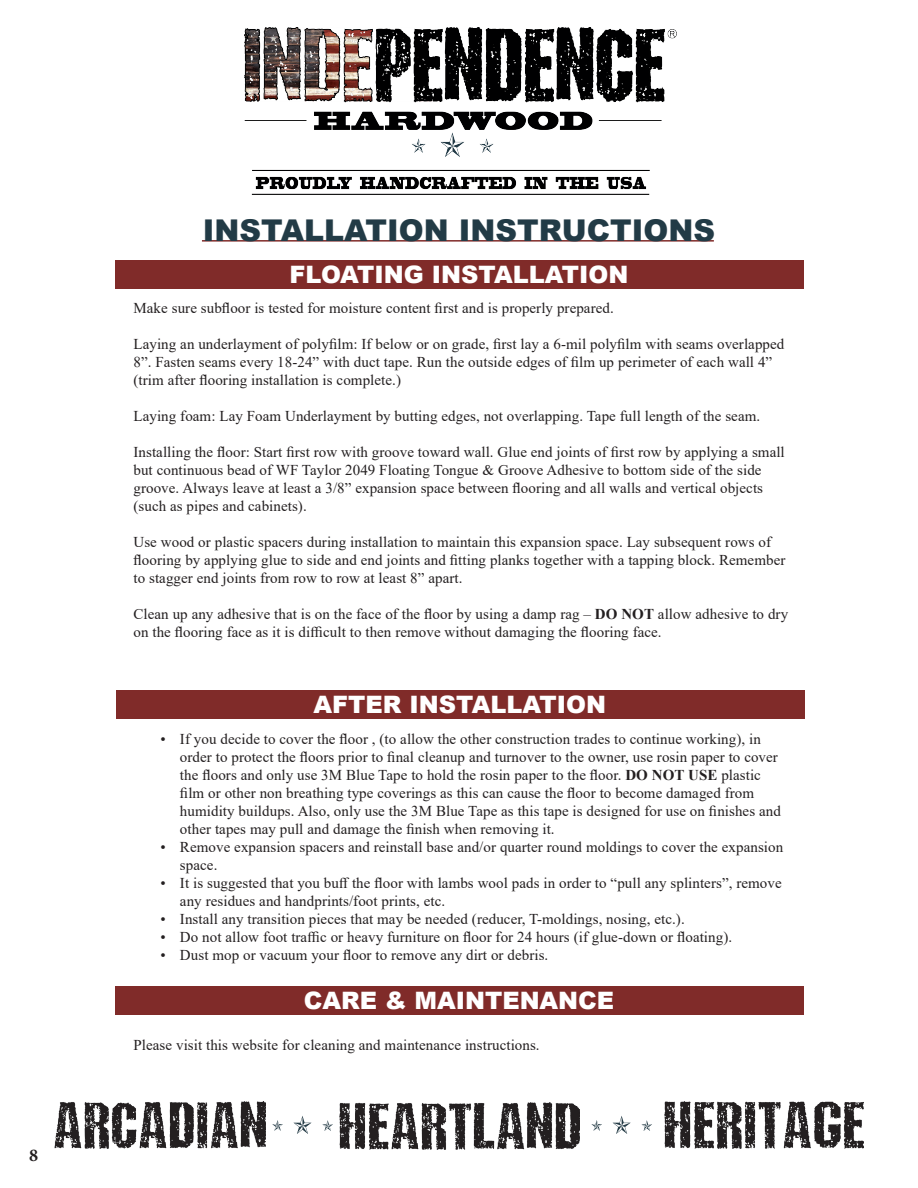
<style>
.page{position:relative;width:918px;height:1188px;background:#fff}
.page>*{position:absolute;margin:0;border:0;box-sizing:border-box;transform-origin:0 0}
.t1{font:900 30px "Arial";color:#223b46}
.t2{font:900 24px "Arial";color:#fff}
.t3{font:700 18px "Minion Pro";color:#231f20}
.t4{font:15px/18px "Times New Roman";letter-spacing:.005em;color:#231f20}
.s1{font-weight:700}
</style>
<div class="page">
<hr style="left:202px;top:240px;width:512px;height:2px;background:#802b29">
<img style="left:244px;top:28px;width:433px;height:166px">
<svg style="left:293px;top:1116px;width:19px;height:18px"></svg>
<svg style="left:322px;top:1120px;width:11px;height:11px"></svg>
<svg style="left:272px;top:1120px;width:11px;height:11px"></svg>
<img style="left:54px;top:1101px;width:211px;height:47px">
<img style="left:664px;top:1102px;width:199px;height:46px">
<img style="left:340px;top:1103px;width:239px;height:47px">
<svg style="left:613px;top:1116px;width:18px;height:18px"></svg>
<svg style="left:641px;top:1120px;width:11px;height:11px"></svg>
<svg style="left:591px;top:1120px;width:11px;height:11px"></svg>
<div style="left:115px;top:261px;width:689px;height:28px;background:#802b29"></div>
<div style="left:116px;top:690px;width:689px;height:28px;background:#802b29"></div>
<div style="left:115px;top:987px;width:689px;height:28px;background:#802b29"></div>
<p class="t3" style="left:29px;top:1143px;width:10px">8</p>
<h1 class="t1" style="left:203px;top:209px;width:514px">INSTALLATION INSTRUCTIONS</h1>
<p class="t2" style="left:289px;top:257px;width:341px">FLOATING INSTALLATION</p>
<p class="t4" style="left:133px;top:299px;width:482px">Make sure subfloor is tested for moisture content first and is properly prepared.</p>
<p class="t4" style="left:133px;top:335px;width:652px">Laying an underlayment of polyfilm: If below or on grade, first lay a 6-mil polyfilm with seams overlapped</p>
<p class="t4" style="left:133px;top:353px;width:640px">8”. Fasten seams every 18-24” with duct tape. Run the outside edges of film up perimeter of each wall 4” (trim after flooring installation is complete.)</p>
<p class="t4" style="left:133px;top:407px;width:628px">Laying foam: Lay Foam Underlayment by butting edges, not overlapping. Tape full length of the seam.</p>
<p class="t4" style="left:133px;top:443px;width:653px">Installing the floor: Start first row with groove toward wall. Glue end joints of first row by applying a small</p>
<p class="t4" style="left:133px;top:461px;width:631px;text-align:justify">but continuous bead of WF Taylor 2049 Floating Tongue &amp; Groove Adhesive to bottom side of the side groove. Always leave at least a 3/8” expansion space between flooring and all walls and vertical objects (such as pipes and cabinets).</p>
<p class="t4" style="left:133px;top:533px;width:653px">Use wood or plastic spacers during installation to maintain this expansion space. Lay subsequent rows of flooring by applying glue to side and end joints and fitting planks together with a tapping block. Remember to stagger end joints from row to row at least 8” apart.</p>
<p class="t4" style="left:133px;top:605px;width:656px">Clean up any adhesive that is on the face of the floor by using a damp rag – <span class="s1">DO NOT</span> allow adhesive to dry on the flooring face as it is difficult to then remove without damaging the flooring face.</p>
<p class="t2" style="left:313px;top:687px;width:294px">AFTER INSTALLATION</p>
<p class="t4" style="left:180px;top:730px;width:602px;text-indent:-20px">• If you decide to cover the floor , (to allow the other construction trades to continue working), in order to protect the floors prior to final cleanup and turnover to the owner, use rosin paper to cover the floors and only use 3M Blue Tape to hold the rosin paper to the floor. <span class="s1">DO NOT USE</span> plastic film or other non breathing type coverings as this can cause the floor to become damaged from humidity buildups. Also, only use the 3M Blue Tape as this tape is designed for use on finishes and other tapes may pull and damage the finish when removing it.</p>
<p class="t4" style="left:180px;top:838px;width:605px;text-indent:-20px">• Remove expansion spacers and reinstall base and/or quarter round moldings to cover the expansion space.</p>
<p class="t4" style="left:180px;top:874px;width:603px;text-indent:-20px">• It is suggested that you buff the floor with lambs wool pads in order to “pull any splinters”, remove any residues and handprints/foot prints, etc.</p>
<p class="t4" style="left:160px;top:910px;width:526px">• Install any transition pieces that may be needed (reducer, T-moldings, nosing, etc.).</p>
<p class="t4" style="left:160px;top:928px;width:573px">• Do not allow foot traffic or heavy furniture on floor for 24 hours (if glue-down or floating).</p>
<p class="t4" style="left:160px;top:946px;width:389px">• Dust mop or vacuum your floor to remove any dirt or debris.</p>
<p class="t2" style="left:304px;top:983px;width:312px">CARE &amp; MAINTENANCE</p>
<p class="t4" style="left:133px;top:1036px;width:408px">Please visit this website for cleaning and maintenance instructions.</p>
</div>
